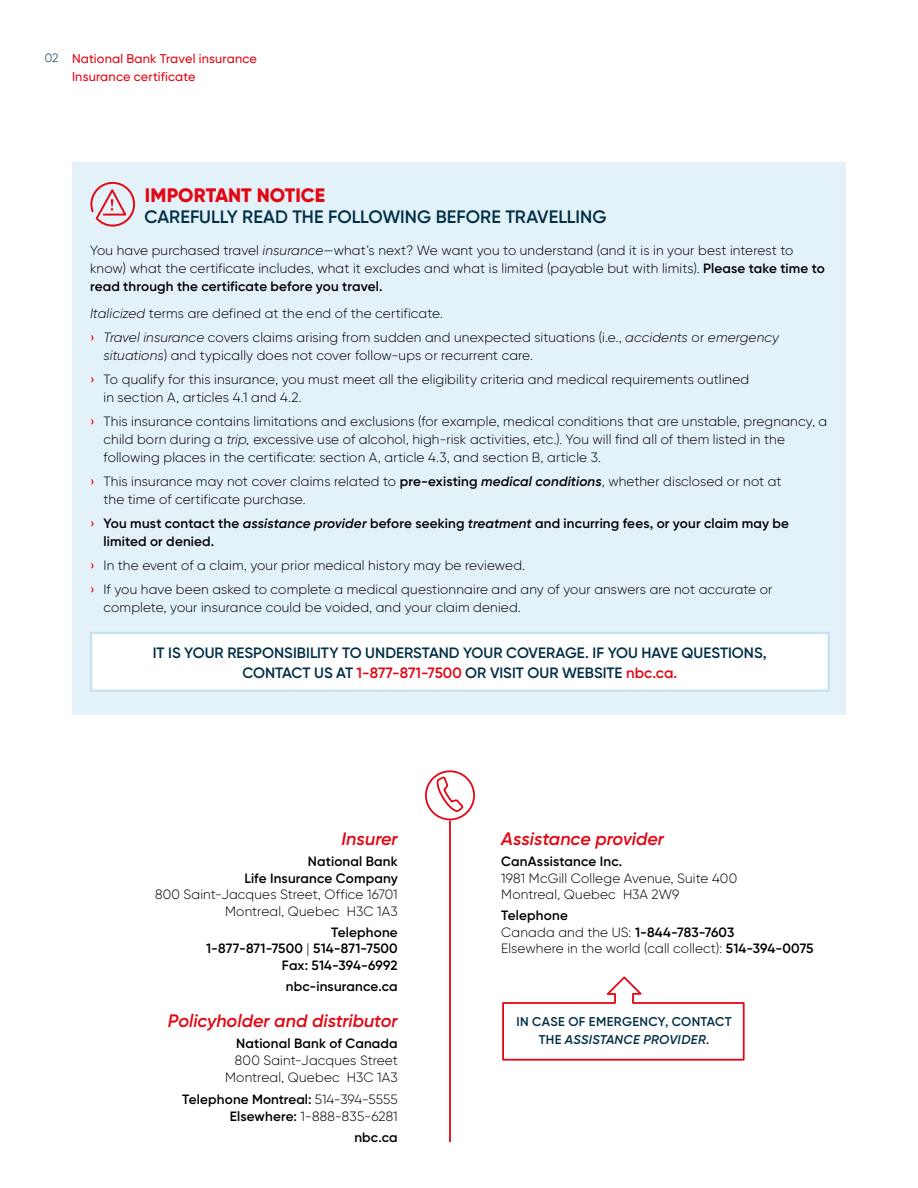
<style>
.page{position:relative;width:918px;height:1188px;background:#fff}
.page>*{position:absolute;margin:0;border:0;box-sizing:border-box;transform-origin:0 0}
.TITRE_NIVEAU_1{font:800 19.5px "Gilroy BN";color:#e30613}
.INTRODUCTION{font:italic 600 18px "Gilroy BN";color:#e30613}
.TITRE_NIVEAU_1-2{font:600 18px "Gilroy BN";letter-spacing:-.005em;color:#002f46}
.TEXTE_COURANT_BN{font:600 15px/19.5px "Gilroy BN";color:#002f46;text-align:center}
.TEXTE_COURANT_BN-2{font:300 13.5px/18px "Gilroy BN";letter-spacing:.01em;color:#000}
.TEXTE_COURANT_BN-3{font:600 13.5px/16.5px "Gilroy BN";letter-spacing:.015em;color:#000}
.PUCES{font:600 13.5px/17.2px "Gilroy BN";letter-spacing:.005em;color:#000;text-align:right}
.PUCES-2{font:300 13.5px "Gilroy BN";letter-spacing:.01em;color:#000}
.t1{font:500 12.75px/18px "Gilroy BN";letter-spacing:.015em;color:#e30613}
.TEXTE_COURANT_BN-4{font:600 12.75px/17.2px "Gilroy BN";letter-spacing:.025em;color:#002f46;text-align:center}
.t2{font:300 12px "Gilroy BN";color:#002f46}
.s1{font-style:italic}
.s2{font-weight:600}
.s3{font-weight:500;color:#e30613}
.s4{font-weight:600;font-style:italic}
.s5{color:#e30613}
.s6{font-weight:300}
</style>
<div class="page">
<div style="left:72px;top:162px;width:774px;height:553px;background:#e3f1f8"></div>
<svg style="left:90px;top:182px;width:45px;height:45px"></svg>
<hr style="left:449px;top:821px;width:2px;height:321px;background:#e30613">
<svg style="left:436px;top:776px;width:28px;height:36px"></svg>
<div style="left:425px;top:770px;width:50px;height:50px;border:2px solid #e30613;border-radius:50%"></div>
<div style="left:91px;top:633px;width:738px;height:58px;background:#fff"></div>
<div style="left:90px;top:632px;width:740px;height:60px;border:2px solid #c5e3ef"></div>
<svg style="left:502px;top:976px;width:243px;height:85px"></svg>
<p class="t2" style="left:45px;top:51px;width:15px">02</p>
<p class="t1" style="left:72px;top:49px;width:187px">National Bank Travel insurance<br>Insurance certificate</p>
<p class="TITRE_NIVEAU_1" style="left:145px;top:183px;width:182px">IMPORTANT NOTICE</p>
<p class="TITRE_NIVEAU_1-2" style="left:144px;top:206px;width:464px">CAREFULLY READ THE FOLLOWING BEFORE TRAVELLING</p>
<p class="TEXTE_COURANT_BN-2" style="left:90px;top:241px;width:737px">You have purchased travel <span class="s1">insurance</span>—what’s next? We want you to understand (and it is in your best interest to know) what the certificate includes, what it excludes and what is limited (payable but with limits). <span class="s2">Please take time to read through the certificate before you travel.</span></p>
<p class="TEXTE_COURANT_BN-2" style="left:90px;top:304px;width:354px"><span class="s1">Italicized</span> terms are defined at the end of the certificate.</p>
<p class="TEXTE_COURANT_BN-2" style="left:104px;top:328px;width:677px;text-indent:-14px"><span class="s3">›</span> <span class="s1">Travel insurance</span> covers claims arising from sudden and unexpected situations (i.e., <span class="s1">accidents</span> or <span class="s1">emergency situations</span>) and typically does not cover follow-ups or recurrent care.</p>
<p class="TEXTE_COURANT_BN-2" style="left:104px;top:370px;width:647px;text-indent:-14px"><span class="s3">›</span> To qualify for this insurance, you must meet all the eligibility criteria and medical requirements outlined in section A, articles 4.1 and 4.2.</p>
<p class="TEXTE_COURANT_BN-2" style="left:104px;top:412px;width:725px;text-indent:-14px"><span class="s3">›</span> This insurance contains limitations and exclusions (for example, medical conditions that are unstable, pregnancy, a child born during a <span class="s1">trip,</span> excessive use of alcohol, high-risk activities, etc.). You will find all of them listed in the following places in the certificate: section A, article 4.3, and section B, article 3.</p>
<p class="TEXTE_COURANT_BN-2" style="left:104px;top:472px;width:680px;text-indent:-14px"><span class="s3">›</span> This insurance may not cover claims related to <span class="s2">pre-existing</span> <span class="s4">medical conditions</span>, whether disclosed or not at the time of certificate purchase.</p>
<p class="TEXTE_COURANT_BN-3" style="left:104px;top:514px;width:687px;line-height:18px;text-indent:-14px"><span class="s3">›</span> You must contact the <span class="s1">assistance provider</span> before seeking <span class="s1">treatment</span> and incurring fees, or your claim may be limited or denied.</p>
<p class="TEXTE_COURANT_BN-2" style="left:90px;top:556px;width:437px"><span class="s3">›</span> In the event of a claim, your prior medical history may be reviewed.</p>
<p class="TEXTE_COURANT_BN-2" style="left:104px;top:580px;width:671px;text-indent:-14px"><span class="s3">›</span> If you have been asked to complete a medical questionnaire and any of your answers are not accurate or complete, your insurance could be voided, and your claim denied.</p>
<p class="TEXTE_COURANT_BN" style="left:153px;top:643px;width:615px">IT IS YOUR RESPONSIBILITY TO UNDERSTAND YOUR COVERAGE. IF YOU HAVE QUESTIONS,<br>CONTACT US AT <span class="s5">1-877-871-7500</span> OR VISIT OUR WEBSITE <span class="s5">nbc.ca.</span></p>
<p class="INTRODUCTION" style="left:341px;top:828px;width:58px">Insurer</p>
<p class="TEXTE_COURANT_BN-3" style="left:244px;top:853px;width:155px;text-align:right">National Bank<br>Life Insurance Company</p>
<p class="TEXTE_COURANT_BN-2" style="left:155px;top:885px;width:244px">800 Saint-Jacques Street, Office 16701</p>
<p class="TEXTE_COURANT_BN-2" style="left:225px;top:902px;width:174px">Montreal, Quebec H3C 1A3</p>
<p class="TEXTE_COURANT_BN-3" style="left:206px;top:924px;width:193px;text-align:right">Telephone<br>1-877-871-7500 <span class="s6">|</span> 514-871-7500</p>
<p class="TEXTE_COURANT_BN-3" style="left:282px;top:957px;width:117px">Fax: 514-394-6992</p>
<p class="TEXTE_COURANT_BN-3" style="left:286px;top:978px;width:113px">nbc-insurance.ca</p>
<p class="INTRODUCTION" style="left:168px;top:1009px;width:231px">Policyholder and distributor</p>
<p class="TEXTE_COURANT_BN-3" style="left:236px;top:1035px;width:163px">National Bank of Canada</p>
<p class="PUCES-2" style="left:235px;top:1052px;width:164px">800 Saint-Jacques Street</p>
<p class="PUCES-2" style="left:225px;top:1069px;width:174px">Montreal, Quebec H3C 1A3</p>
<p class="PUCES" style="left:182px;top:1090px;width:217px">Telephone Montreal: <span class="s6">514-394-5555<br></span>Elsewhere: <span class="s6">1-888-835-6281</span></p>
<p class="TEXTE_COURANT_BN-3" style="left:354px;top:1129px;width:45px">nbc.ca</p>
<p class="INTRODUCTION" style="left:501px;top:828px;width:164px">Assistance provider</p>
<p class="TEXTE_COURANT_BN-3" style="left:501px;top:853px;width:123px">CanAssistance Inc.</p>
<p class="TEXTE_COURANT_BN-2" style="left:501px;top:869px;width:237px">1981 McGill College Avenue, Suite 400</p>
<p class="TEXTE_COURANT_BN-2" style="left:501px;top:885px;width:180px">Montreal, Quebec H3A 2W9</p>
<p class="TEXTE_COURANT_BN-3" style="left:501px;top:907px;width:235px">Telephone<br><span class="s6">Canada and the US:</span> 1-844-783-7603</p>
<p class="TEXTE_COURANT_BN-2" style="left:501px;top:939px;width:314px">Elsewhere in the world (call collect): <span class="s2">514-394-0075</span></p>
<p class="TEXTE_COURANT_BN-4" style="left:517px;top:1013px;width:217px">IN CASE OF EMERGENCY, CONTACT<br>THE <span class="s1">ASSISTANCE PROVIDER.</span></p>
</div>
